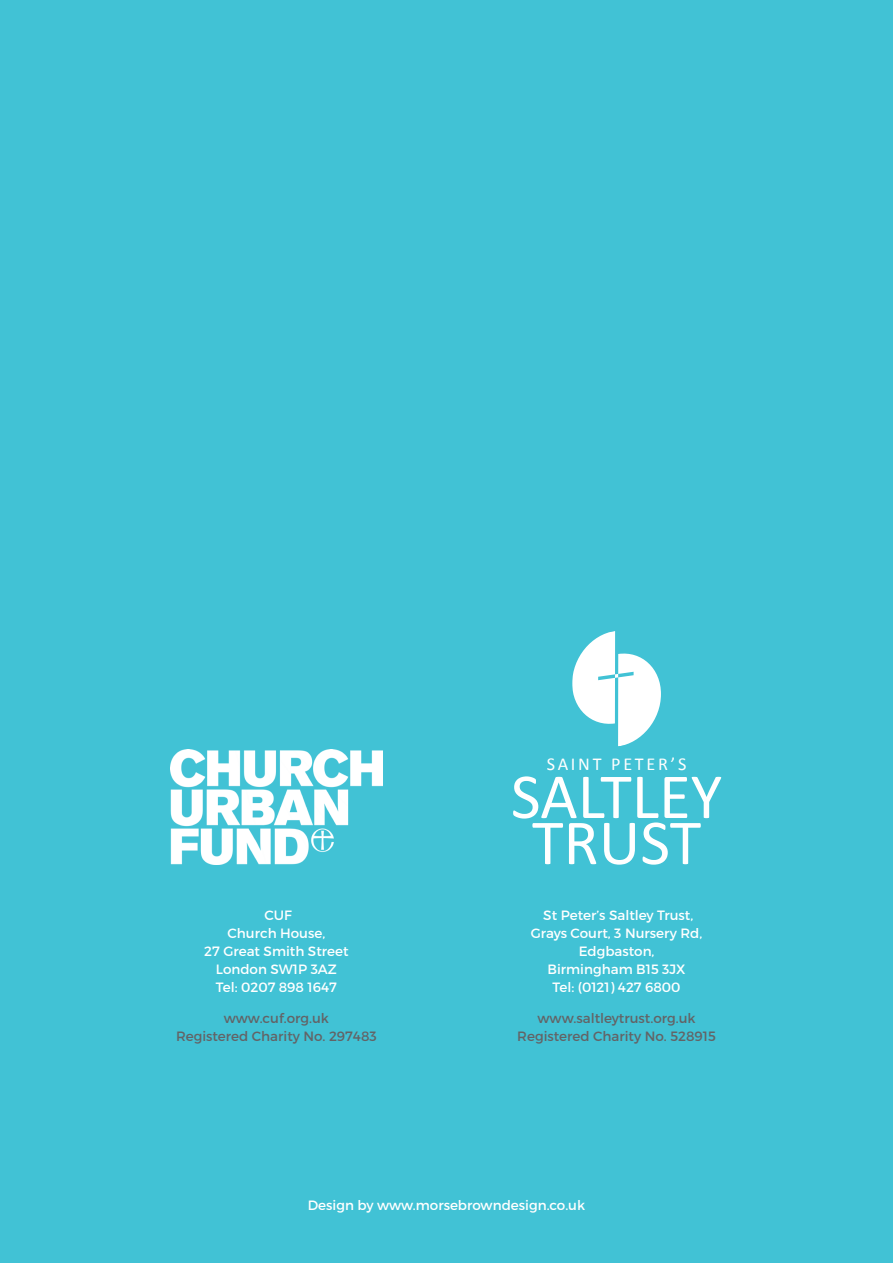
<style>
.page{position:relative;width:893px;height:1263px;background:#41c2d5}
.page>*{position:absolute;margin:0;border:0;box-sizing:border-box;transform-origin:0 0}
.t1{font:64.8px "Calibri";color:#fff}
.t2{font:18.15px "Calibri";letter-spacing:.15em;color:#fff}
.t3{font:13.5px/18px "Montserrat";color:#fff;text-align:center}
.t4{font:13.5px "Montserrat";color:#636366}
</style>
<div class="page">
<svg style="left:572px;top:631px;width:89px;height:115px"></svg>
<img style="left:170px;top:750px;width:213px;height:114px">
<p class="t2" style="left:547px;top:753px;width:141px">SAINT PETER’S</p>
<p class="t3" style="left:264px;top:906px;width:29px">CUF</p>
<p class="t3" style="left:227px;top:924px;width:99px">Church House,</p>
<p class="t3" style="left:204px;top:942px;width:146px">27 Great Smith Street</p>
<p class="t3" style="left:216px;top:960px;width:123px">London SW1P 3AZ</p>
<p class="t3" style="left:216px;top:978px;width:122px">Tel: 0207 898 1647</p>
<p class="t4" style="left:224px;top:1010px;width:107px">www.cuf.org.uk</p>
<p class="t4" style="left:176px;top:1028px;width:202px">Registered Charity No. 297483</p>
<p class="t1" style="left:511px;top:755px;width:213px">SALTLEY</p>
<p class="t1" style="left:532px;top:801px;width:171px">TRUST</p>
<p class="t3" style="left:543px;top:906px;width:152px">St Peter’s Saltley Trust,</p>
<p class="t3" style="left:531px;top:924px;width:173px">Grays Court, 3 Nursery Rd,<br>Edgbaston,</p>
<p class="t3" style="left:547px;top:960px;width:140px">Birmingham B15 3JX</p>
<p class="t3" style="left:553px;top:978px;width:129px">Tel: (0121) 427 6800</p>
<p class="t4" style="left:538px;top:1010px;width:159px">www.saltleytrust.org.uk</p>
<p class="t4" style="left:517px;top:1028px;width:200px">Registered Charity No. 528915</p>
<p class="t3" style="left:308px;top:1196px;width:279px">Design by www.morsebrowndesign.co.uk</p>
</div>
